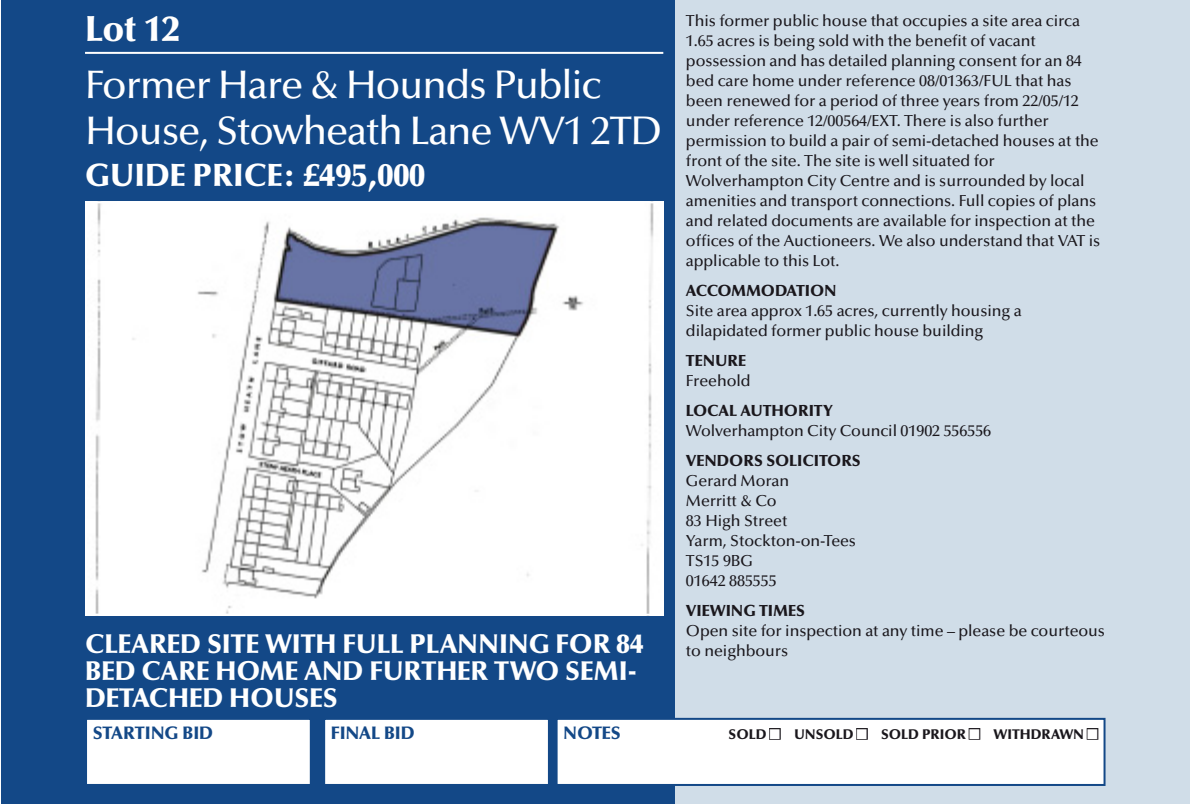
<style>
.page{position:relative;width:1190px;height:804px;background:#fff}
.page>*{position:absolute;margin:0;border:0;box-sizing:border-box;transform-origin:0 0}
.t1{font:500 40px/46px "Optima LT Std";letter-spacing:-.03em;color:#fff}
.t2{font:900 36px "Optima LT Std";color:#fff}
.t3{font:900 32px "Optima LT Std";letter-spacing:-.005em;color:#fff}
.t4{font:900 27px/27px "Optima LT Std";letter-spacing:-.005em;color:#fff}
.t5{font:900 18px "Optima LT Std";letter-spacing:-.005em;color:#134887}
.t6{font:500 16px/20px "Optima LT Std";letter-spacing:-.005em;color:#1a171c}
.t7{font:900 16px "Optima LT Std";letter-spacing:-.005em;color:#1a171c}
.t8{font:900 16px "Optima LT Std";letter-spacing:-.03em;color:#1a171c}
.t9{font:900 14px "Optima LT Std";letter-spacing:-.005em;color:#1a171c}
</style>
<div class="page">
<div style="left:1px;top:0;width:1189px;height:803px;background:#d0dde8"></div>
<div style="left:1px;top:0;width:674px;height:803px;background:#134887"></div>
<hr style="left:85px;top:52px;width:578px;height:2px;background:#fff">
<img style="left:88px;top:204px;width:572px;height:408px">
<div style="left:85px;top:201px;width:578px;height:414px;border:2px solid #fff"></div>
<div style="left:86px;top:718px;width:225px;height:66px;background:#fff"></div>
<div style="left:85px;top:717px;width:227px;height:68px;border:2px solid #134887"></div>
<div style="left:324px;top:718px;width:225px;height:66px;background:#fff"></div>
<div style="left:323px;top:717px;width:227px;height:68px;border:2px solid #134887"></div>
<div style="left:557px;top:718px;width:548px;height:66px;background:#fff"></div>
<div style="left:556px;top:717px;width:550px;height:68px;border:2px solid #134887"></div>
<h2 class="t2" style="left:85px;top:14px;width:96px">Lot 12</h2>
<h1 class="t1" style="left:85px;top:66px;width:578px">Former Hare &amp; Hounds Public<br>House, Stowheath Lane WV1 2TD</h1>
<h3 class="t3" style="left:85px;top:162px;width:342px">GUIDE PRICE: £495,000</h3>
<h3 class="t4" style="left:85px;top:632px;width:560px">CLEARED SITE WITH FULL PLANNING FOR 84<br>BED CARE HOME AND FURTHER TWO SEMI-<br>DETACHED HOUSES</h3>
<p class="t6" style="left:686px;top:12px;width:416px">This former public house that occupies a site area circa 1.65 acres is being sold with the benefit of vacant possession and has detailed planning consent for an 84 bed care home under reference 08/01363/FUL that has been renewed for a period of three years from 22/05/12 under reference 12/00564/EXT. There is also further permission to build a pair of semi-detached houses at the front of the site. The site is well situated for Wolverhampton City Centre and is surrounded by local amenities and transport connections. Full copies of plans and related documents are available for inspection at the offices of the Auctioneers. We also understand that VAT is applicable to this Lot.</p>
<p class="t8" style="left:686px;top:284px;width:152px">ACCOMMODATION</p>
<p class="t6" style="left:686px;top:302px;width:337px">Site area approx 1.65 acres, currently housing a dilapidated former public house building</p>
<p class="t7" style="left:686px;top:354px;width:62px">TENURE</p>
<p class="t6" style="left:686px;top:372px;width:66px">Freehold</p>
<p class="t7" style="left:686px;top:404px;width:148px">LOCAL AUTHORITY</p>
<p class="t6" style="left:686px;top:422px;width:307px">Wolverhampton City Council 01902 556556</p>
<p class="t7" style="left:686px;top:454px;width:176px">VENDORS SOLICITORS</p>
<p class="t6" style="left:686px;top:472px;width:172px">Gerard Moran<br>Merritt &amp; Co<br>83 High Street<br>Yarm, Stockton-on-Tees<br>TS15 9BG<br>01642 885555</p>
<p class="t7" style="left:686px;top:604px;width:120px">VIEWING TIMES</p>
<p class="t6" style="left:686px;top:622px;width:421px">Open site for inspection at any time – please be courteous to neighbours</p>
<p class="t5" style="left:93px;top:725px;width:122px">STARTING BID</p>
<p class="t5" style="left:331px;top:725px;width:86px">FINAL BID</p>
<p class="t5" style="left:563px;top:725px;width:59px">NOTES</p>
<p class="t9" style="left:729px;top:728px;width:371px">SOLD ■ UNSOLD ■ SOLD PRIOR ■ WITHDRAWN ■</p>
</div>
